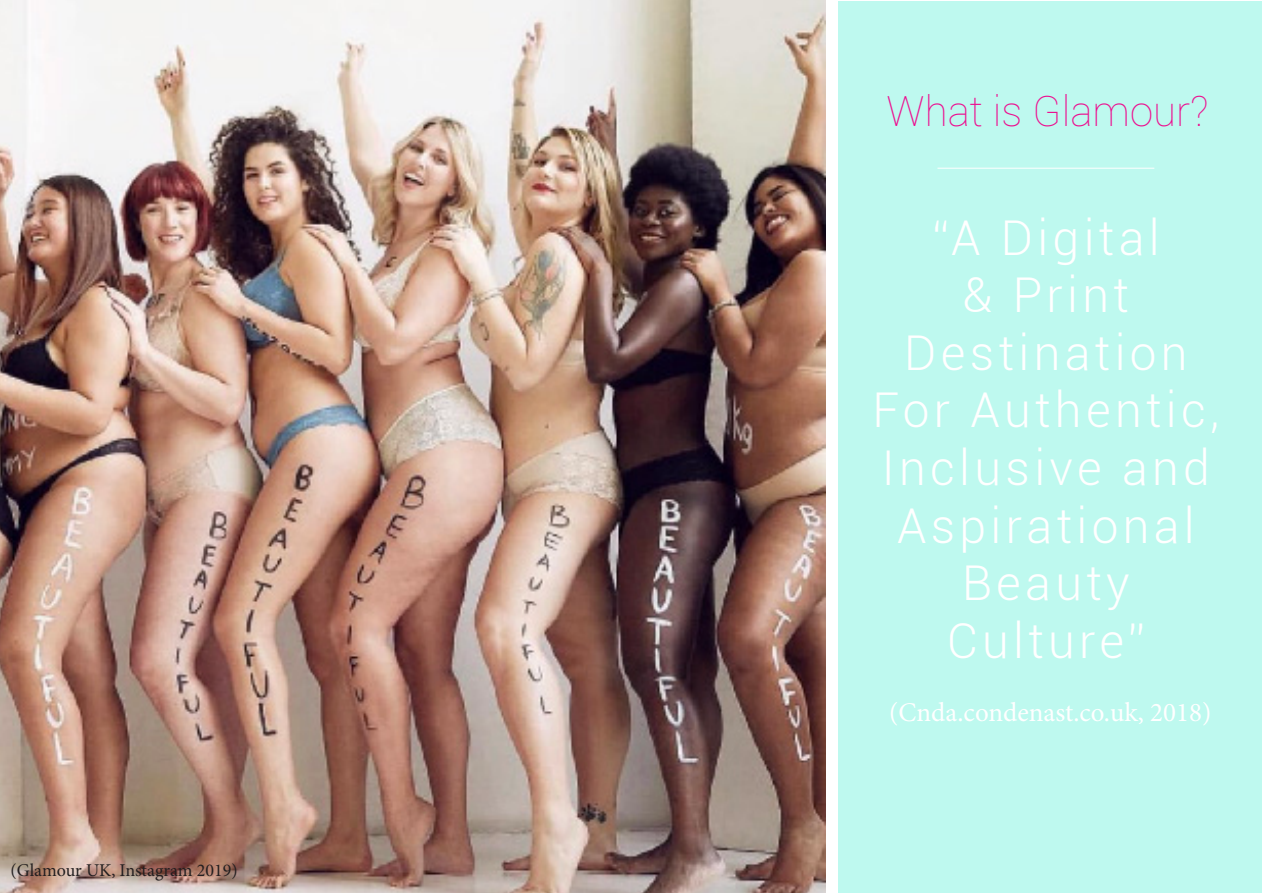
<style>
.page{position:relative;width:1263px;height:893px;background:#fff}
.page>*{position:absolute;margin:0;border:0;box-sizing:border-box;transform-origin:0 0}
.t1{font:300 48px/57.6px "Roboto";letter-spacing:.09em;color:#fff;text-align:center}
.t2{font:100 42px "Roboto";color:#ed0c8e}
.t3{font:27px "Minion Pro";color:#fff}
.t4{font:18px "Minion Pro";color:#231f20}
</style>
<div class="page">
<img style="left:0;top:0;width:825px;height:893px">
<div style="left:838px;top:1px;width:424px;height:891px;background:#bef9ef"></div>
<hr style="left:937px;top:168px;width:217px;height:1px;background:#fff">
<p class="t4" style="left:11px;top:858px;width:228px">(Glamour UK, Instagram 2019)</p>
<p class="t2" style="left:887px;top:82px;width:323px">What is Glamour?</p>
<p class="t1" style="left:872px;top:207px;width:348px">“A Digital<br>&amp; Print<br>Destination<br>For Authentic,<br>Inclusive and<br>Aspirational<br>Beauty<br>Culture”</p>
<p class="t3" style="left:889px;top:694px;width:324px">(Cnda.condenast.co.uk, 2018)</p>
</div>
